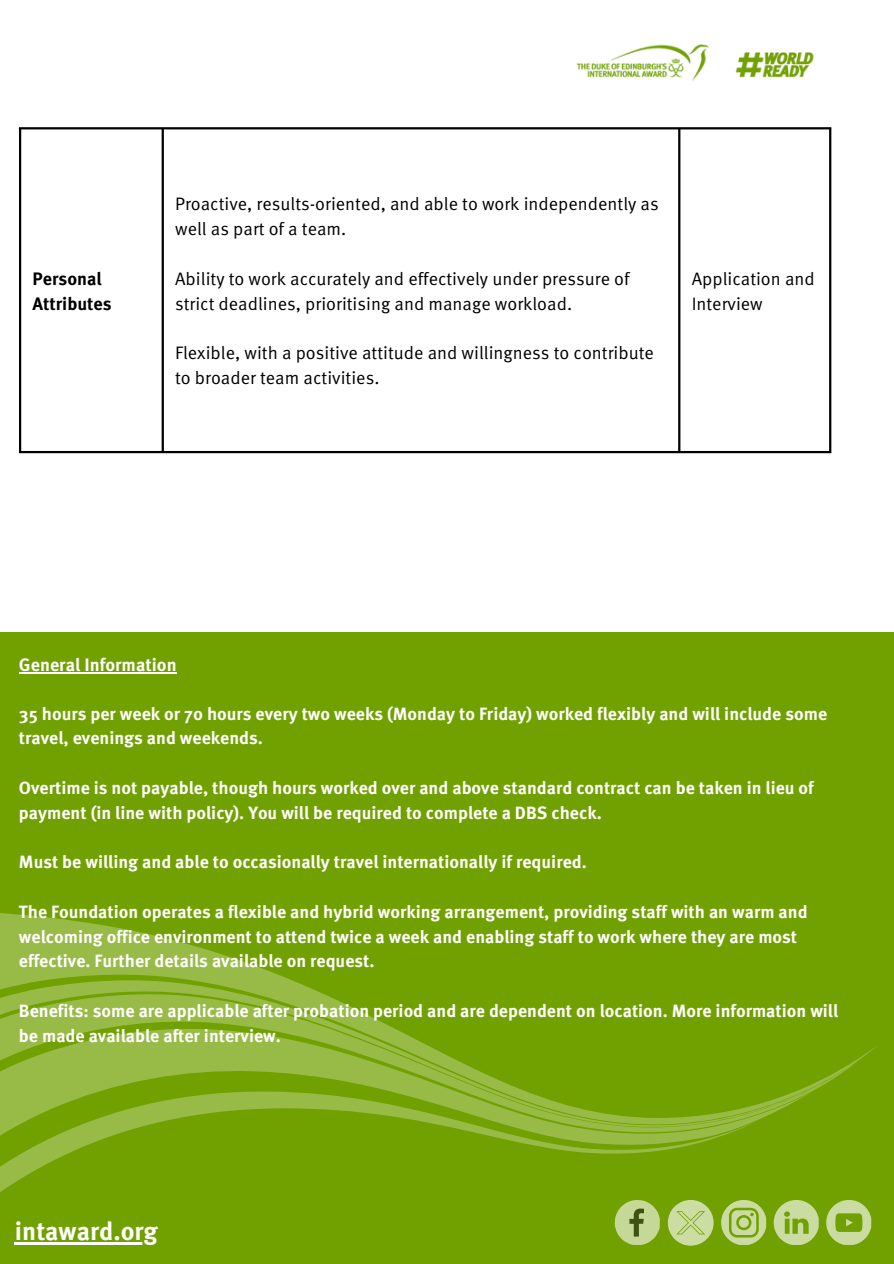
<style>
.page{position:relative;width:894px;height:1264px;background:#fff}
.page>*{position:absolute;margin:0;border:0;box-sizing:border-box;transform-origin:0 0}
.t1{font:700 25.5px "Meta OT";color:#fefefe}
.t2{font:18px/24.8px "Meta OT Norm";color:#000}
.t3{font:700 18px/24.8px "Meta OT";color:#000}
.t4{font:700 18px "Meta OT";color:#fefefe}
.t5{font:700 17.7px/24.8px "Meta OT";color:#fefefe}
</style>
<div class="page">
<hr style="left:19px;top:129px;width:2px;height:322px;background:#000">
<hr style="left:162px;top:129px;width:2px;height:322px;background:#000">
<hr style="left:678px;top:129px;width:2px;height:322px;background:#000">
<hr style="left:828px;top:129px;width:3px;height:322px;background:#000">
<hr style="left:19px;top:127px;width:812px;height:2px;background:#000">
<hr style="left:19px;top:451px;width:812px;height:2px;background:#000">
<div style="left:0;top:631px;width:893px;height:632px;background:#71a100"></div>
<svg style="left:614px;top:1200px;width:45px;height:44px"></svg>
<svg style="left:721px;top:1200px;width:45px;height:44px"></svg>
<svg style="left:773px;top:1200px;width:45px;height:44px"></svg>
<svg style="left:826px;top:1200px;width:45px;height:44px"></svg>
<img style="left:576px;top:44px;width:238px;height:37px">
<svg style="left:667px;top:1200px;width:46px;height:45px"></svg>
<svg style="left:0;top:913px;width:877px;height:279px"></svg>
<hr style="left:19px;top:672px;width:158px;height:1px;background:#fefefe">
<hr style="left:15px;top:1241px;width:143px;height:3px;background:#fefefe">
<p class="t3" style="left:32px;top:265px;width:81px">Personal<br>Attributes</p>
<p class="t2" style="left:175px;top:191px;width:485px">Proactive, results-oriented, and able to work independently as well as part of a team.</p>
<p class="t2" style="left:175px;top:265px;width:456px">Ability to work accurately and effectively under pressure of strict deadlines, prioritising and manage workload.</p>
<p class="t2" style="left:175px;top:339px;width:480px">Flexible, with a positive attitude and willingness to contribute to broader team activities.</p>
<p class="t2" style="left:691px;top:265px;width:125px">Application and<br>Interview</p>
<p class="t4" style="left:19px;top:650px;width:159px">General Information</p>
<p class="t5" style="left:19px;top:700px;width:809px">35 hours per week or 70 hours every two weeks (Monday to Friday) worked flexibly and will include some travel, evenings and weekends.</p>
<p class="t5" style="left:19px;top:774px;width:796px">Overtime is not payable, though hours worked over and above standard contract can be taken in lieu of payment (in line with policy). You will be required to complete a DBS check.</p>
<p class="t5" style="left:19px;top:848px;width:569px">Must be willing and able to occasionally travel internationally if required.</p>
<p class="t5" style="left:19px;top:898px;width:789px">The Foundation operates a flexible and hybrid working arrangement, providing staff with an warm and welcoming office environment to attend twice a week and enabling staff to work where they are most effective. Further details available on request.</p>
<p class="t5" style="left:19px;top:997px;width:820px">Benefits: some are applicable after probation period and are dependent on location. More information will be made available after interview.</p>
<p class="t1" style="left:15px;top:1210px;width:144px">intaward.org</p>
</div>
